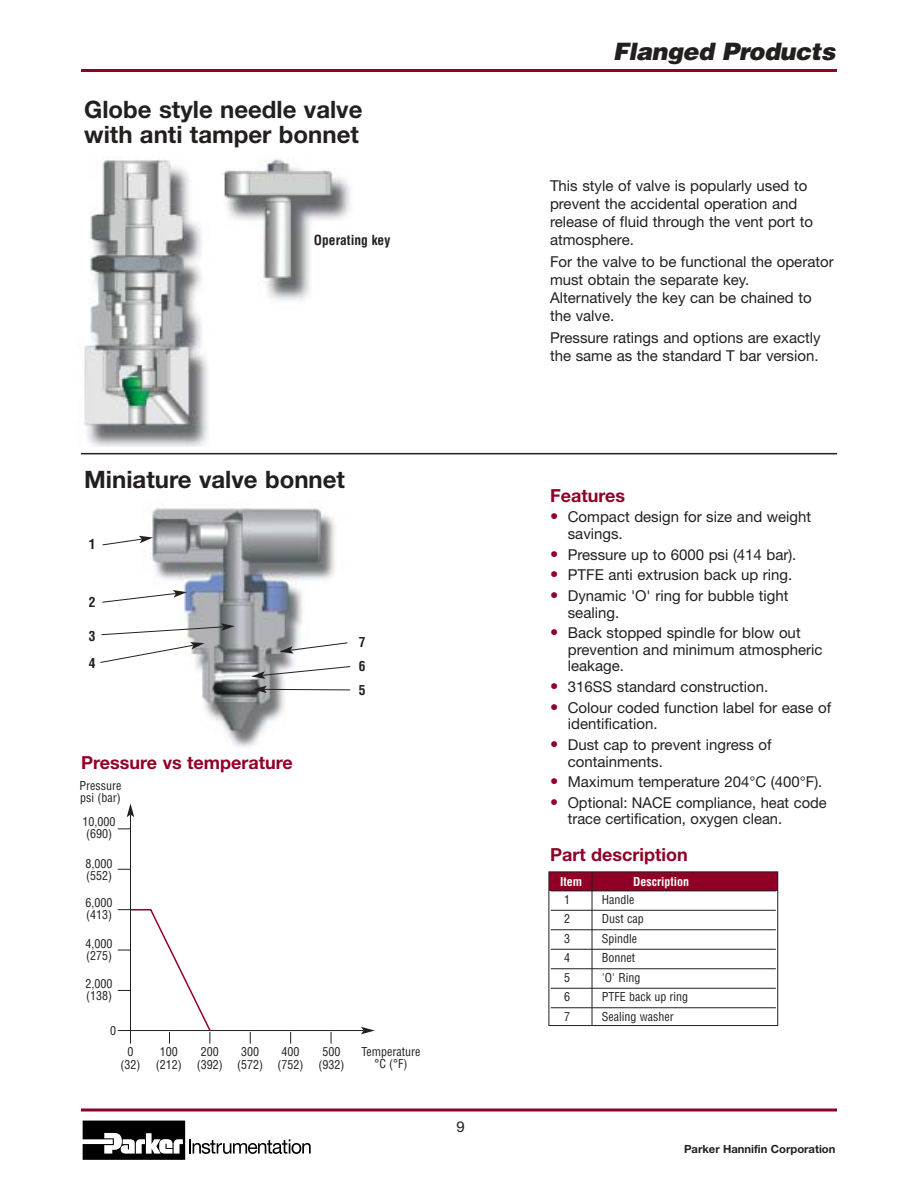
<style>
.page{position:relative;width:918px;height:1188px;background:#fff}
.page>*{position:absolute;margin:0;border:0;box-sizing:border-box;transform-origin:0 0}
.t1{font:700 24px/25.5px "Helvetica Neue";color:#231f1f}
.t2{font:italic 900 24px "Helvetica";letter-spacing:-.02em;color:#231f1f}
.t3{font:700 18px "Helvetica Neue";color:#900026}
.t4{font:15px/18px "Helvetica Neue";color:#231f1f}
.t5{font:700 condensed 13.5px/26.7px "Helvetica";color:#231f1f}
.t6{font:condensed 12px/12px "Helvetica";color:#231f1f}
.t7{font:700 condensed 12px "Helvetica";color:#fff}
.t8{font:700 11.25px "Helvetica Neue";color:#231f1f}
.s1{font-weight:700;font-size:16.5px;color:#900026}
</style>
<div class="page">
<svg style="left:81px;top:1108px;width:756px;height:4px;background:#ab3f5c"></svg>
<svg style="left:83px;top:1121px;width:228px;height:39px"></svg>
<hr style="left:81px;top:69px;width:378px;height:3px;background:#900026">
<img style="left:102px;top:507px;width:233px;height:241px">
<div style="left:549px;top:872px;width:229px;height:19px;background:#900026"></div>
<img style="left:84px;top:158px;width:267px;height:289px">
<hr style="left:551px;top:891px;width:225px;height:1px;background:#231f1f">
<hr style="left:551px;top:910px;width:225px;height:1px;background:#231f1f">
<hr style="left:551px;top:929px;width:225px;height:1px;background:#231f1f">
<hr style="left:551px;top:949px;width:225px;height:1px;background:#231f1f">
<hr style="left:551px;top:968px;width:225px;height:1px;background:#231f1f">
<hr style="left:551px;top:988px;width:225px;height:1px;background:#231f1f">
<hr style="left:551px;top:1007px;width:225px;height:1px;background:#231f1f">
<div style="left:549px;top:871px;width:229px;height:155px;border:1px solid #231f1f"></div>
<hr style="left:592px;top:872px;width:1px;height:153px;background:#231f1f">
<hr style="left:130px;top:815px;width:1px;height:229px;background:#231f1f">
<svg style="left:127px;top:803px;width:7px;height:14px"></svg>
<hr style="left:118px;top:1030px;width:246px;height:1px;background:#231f1f">
<svg style="left:361px;top:1027px;width:14px;height:7px"></svg>
<svg style="left:250px;top:1032px;width:1px;height:12px"></svg>
<svg style="left:290px;top:1032px;width:1px;height:12px"></svg>
<svg style="left:331px;top:1032px;width:1px;height:12px"></svg>
<svg style="left:118px;top:869px;width:12px;height:1px"></svg>
<svg style="left:118px;top:828px;width:12px;height:1px"></svg>
<svg style="left:102px;top:536px;width:51px;height:10px"></svg>
<svg style="left:102px;top:590px;width:85px;height:13px"></svg>
<svg style="left:101px;top:623px;width:134px;height:12px"></svg>
<svg style="left:100px;top:642px;width:105px;height:21px"></svg>
<svg style="left:253px;top:686px;width:98px;height:7px"></svg>
<svg style="left:251px;top:666px;width:100px;height:13px"></svg>
<svg style="left:279px;top:642px;width:69px;height:12px"></svg>
<hr style="left:81px;top:453px;width:756px;height:1px;background:#231f1f">
<svg style="left:118px;top:909px;width:93px;height:135px"></svg>
<hr style="left:459px;top:69px;width:378px;height:3px;background:#900026">
<h1 class="t1" style="left:84px;top:99px;width:280px">Globe style needle valve with anti tamper bonnet</h1>
<p class="t5" style="left:314px;top:228px;width:78px">Operating key</p>
<h1 class="t1" style="left:84px;top:469px;width:262px">Miniature valve bonnet</h1>
<p class="t5" style="left:89px;top:532px;width:8px">1</p>
<p class="t5" style="left:89px;top:590px;width:8px">2</p>
<p class="t5" style="left:89px;top:624px;width:8px">3<br>4</p>
<p class="t5" style="left:359px;top:630px;width:8px">7</p>
<p class="t5" style="left:359px;top:654px;width:8px">6</p>
<p class="t5" style="left:359px;top:678px;width:8px">5</p>
<p class="t3" style="left:81px;top:756px;width:213px">Pressure vs temperature</p>
<p class="t6" style="left:79px;top:781px;width:43px">Pressure psi (bar)</p>
<p class="t6" style="left:83px;top:817px;width:34px">10,000 (690)</p>
<p class="t6" style="left:86px;top:859px;width:28px">8,000 (552)</p>
<p class="t6" style="left:86px;top:898px;width:28px">6,000 (413)</p>
<p class="t6" style="left:86px;top:938px;width:28px">4,000 (275)</p>
<p class="t6" style="left:86px;top:979px;width:28px">2,000 (138)</p>
<p class="t6" style="left:110px;top:1025px;width:7px">0</p>
<p class="t6" style="left:128px;top:1046px;width:7px">0</p>
<p class="t6" style="left:160px;top:1046px;width:19px">100</p>
<p class="t6" style="left:201px;top:1046px;width:19px">200</p>
<p class="t6" style="left:241px;top:1046px;width:19px">300</p>
<p class="t6" style="left:281px;top:1046px;width:19px">400</p>
<p class="t6" style="left:323px;top:1046px;width:19px">500</p>
<p class="t6" style="left:121px;top:1060px;width:184px">(32) (212) (392) (572) (752)</p>
<p class="t6" style="left:319px;top:1060px;width:27px">(932)</p>
<p class="t6" style="left:361px;top:1046px;width:61px;text-align:center">Temperature °C (°F)</p>
<p class="t4" style="left:457px;top:1119px;width:10px">9</p>
<h1 class="t2" style="left:613px;top:43px;width:224px">Flanged Products</h1>
<p class="t4" style="left:550px;top:178px;width:265px">This style of valve is popularly used to prevent the accidental operation and release of fluid through the vent port to atmosphere.</p>
<p class="t4" style="left:550px;top:254px;width:285px">For the valve to be functional the operator must obtain the separate key.<br>Alternatively the key can be chained to the valve.</p>
<p class="t4" style="left:550px;top:330px;width:272px">Pressure ratings and options are exactly the same as the standard T bar version.</p>
<p class="t3" style="left:550px;top:489px;width:77px">Features</p>
<p class="t4" style="left:568px;top:510px;width:245px;line-height:16.5px;text-indent:-18px"><span class="s1">•</span> Compact design for size and weight savings.</p>
<p class="t4" style="left:550px;top:547px;width:248px"><span class="s1">•</span> Pressure up to 6000 psi (414 bar).</p>
<p class="t4" style="left:550px;top:568px;width:244px"><span class="s1">•</span> PTFE anti extrusion back up ring.</p>
<p class="t4" style="left:568px;top:589px;width:222px;line-height:16.5px;text-indent:-18px"><span class="s1">•</span> Dynamic 'O' ring for bubble tight sealing.</p>
<p class="t4" style="left:568px;top:626px;width:256px;line-height:16.5px;text-indent:-18px"><span class="s1">•</span> Back stopped spindle for blow out prevention and minimum atmospheric leakage.</p>
<p class="t4" style="left:550px;top:679px;width:220px"><span class="s1">•</span> 316SS standard construction.</p>
<p class="t4" style="left:568px;top:701px;width:265px;line-height:16.5px;text-indent:-18px"><span class="s1">•</span> Colour coded function label for ease of identification.</p>
<p class="t4" style="left:568px;top:738px;width:205px;line-height:16.5px;text-indent:-18px"><span class="s1">•</span> Dust cap to prevent ingress of containments.</p>
<p class="t4" style="left:550px;top:775px;width:274px"><span class="s1">•</span> Maximum temperature 204°C (400°F).</p>
<p class="t4" style="left:568px;top:796px;width:260px;line-height:16.4px;text-indent:-18px"><span class="s1">•</span> Optional: NACE compliance, heat code trace certification, oxygen clean.</p>
<p class="t3" style="left:550px;top:848px;width:139px">Part description</p>
<p class="t7" style="left:560px;top:877px;width:24px">Item</p>
<p class="t7" style="left:633px;top:877px;width:57px">Description</p>
<p class="t6" style="left:564px;top:895px;width:7px">1</p>
<p class="t6" style="left:602px;top:895px;width:34px">Handle</p>
<p class="t6" style="left:564px;top:914px;width:7px">2</p>
<p class="t6" style="left:602px;top:914px;width:43px">Dust cap</p>
<p class="t6" style="left:564px;top:934px;width:7px">3</p>
<p class="t6" style="left:602px;top:934px;width:37px">Spindle</p>
<p class="t6" style="left:564px;top:953px;width:7px">4</p>
<p class="t6" style="left:602px;top:953px;width:35px">Bonnet</p>
<p class="t6" style="left:564px;top:973px;width:7px">5</p>
<p class="t6" style="left:602px;top:973px;width:40px">'O' Ring</p>
<p class="t6" style="left:564px;top:992px;width:7px">6</p>
<p class="t6" style="left:602px;top:992px;width:88px">PTFE back up ring</p>
<p class="t6" style="left:564px;top:1012px;width:7px">7</p>
<p class="t6" style="left:602px;top:1012px;width:73px">Sealing washer</p>
<p class="t8" style="left:684px;top:1145px;width:153px">Parker Hannifin Corporation</p>
</div>
